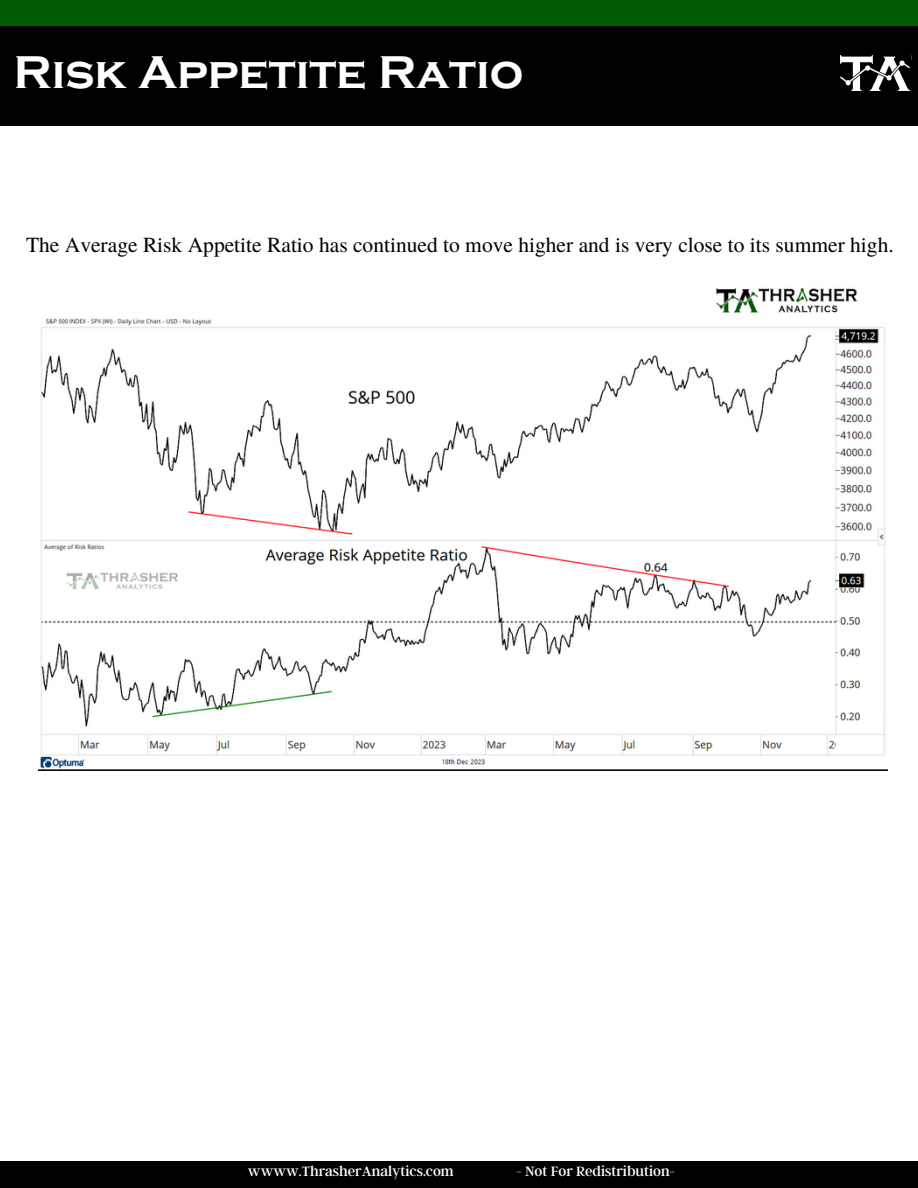
<style>
.page{position:relative;width:918px;height:1188px;background:#fff}
.page>*{position:absolute;margin:0;border:0;box-sizing:border-box;transform-origin:0 0}
.t1{font:700 47.25px "Copperplate Gothic";color:#fff}
.t2{font:21.45px "Te X Gyre Termes";color:#000}
.t3{font:15px "Argent CF";color:#fff}
</style>
<div class="page">
<div style="left:0;top:0;width:918px;height:27px;background:#005c00"></div>
<div style="left:0;top:1162px;width:918px;height:26px;background:#000"></div>
<div style="left:0;top:26px;width:918px;height:100px;background:#000"></div>
<img style="left:840px;top:56px;width:71px;height:35px">
<img style="left:39px;top:288px;width:849px;height:483px">
<p class="t1" style="left:14px;top:46px;width:511px">Risk Appetite Ratio</p>
<p class="t2" style="left:26px;top:229px;width:869px">The Average Risk Appetite Ratio has continued to move higher and is very close to its summer high.</p>
<p class="t3" style="left:248px;top:1161px;width:207px">wwww.ThrasherAnalytics.com</p>
<p class="t3" style="left:516px;top:1161px;width:160px">- Not For Redistribution-</p>
</div>
